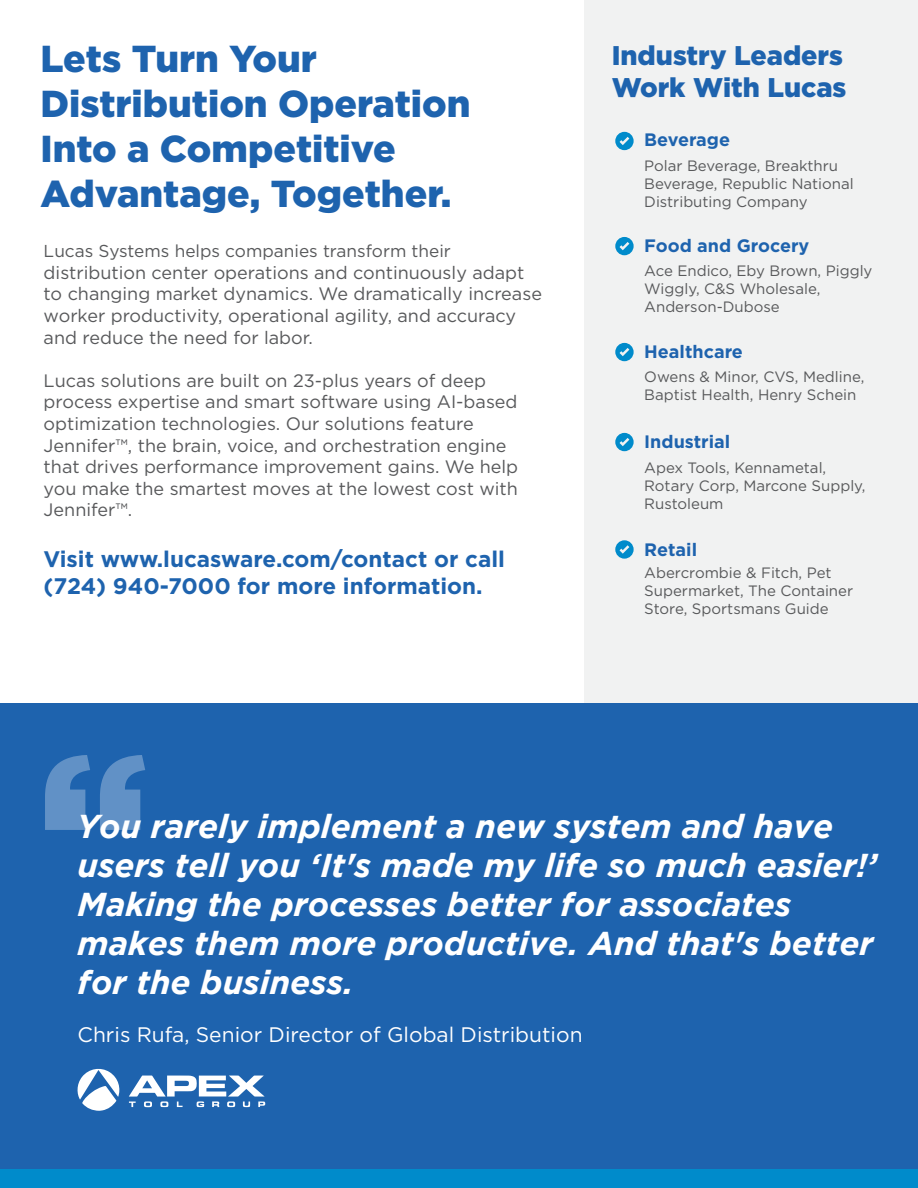
<style>
.page{position:relative;width:918px;height:1188px;background:#fff}
.page>*{position:absolute;margin:0;border:0;box-sizing:border-box;transform-origin:0 0}
.t1{font:900 37.5px/45px "Gotham";color:#1e63ae}
.t2{font:italic 700 33px/39px "Gotham";color:#fff}
.t3{font:900 27px/32.4px "Gotham";color:#1e63ae}
.t4{font:700 22.5px/27px "Gotham";color:#1e63ae}
.t5{font:21px "Gotham";color:#fff}
.t6{font:18px/21.6px "Gotham";color:#58595b}
.t7{font:700 18px "Gotham";color:#1e63ae}
.t8{font:17.25px "Gotham";color:#58595b}
.t9{font:15px/18px "Gotham";color:#58595b}
</style>
<div class="page">
<div style="left:584px;top:0;width:334px;height:1188px;background:#f1f2f2"></div>
<div style="left:0;top:1167px;width:918px;height:21px;background:#008bcb"></div>
<div style="left:0;top:703px;width:918px;height:465px;background:#1e63ae"></div>
<svg style="left:45px;top:755px;width:100px;height:75px"></svg>
<svg style="left:77px;top:1068px;width:43px;height:43px"></svg>
<svg style="left:129px;top:1076px;width:136px;height:31px"></svg>
<svg style="left:615px;top:132px;width:19px;height:18px"></svg>
<svg style="left:615px;top:237px;width:19px;height:18px"></svg>
<svg style="left:615px;top:343px;width:19px;height:18px"></svg>
<svg style="left:615px;top:433px;width:19px;height:18px"></svg>
<svg style="left:615px;top:540px;width:19px;height:19px"></svg>
<h1 class="t1" style="left:41px;top:35px;width:431px">Lets Turn Your<br>Distribution Operation<br>Into a Competitive<br>Advantage, Together.</h1>
<p class="t8" style="left:44px;top:240px;width:409px">Lucas Systems helps companies transform their</p>
<p class="t6" style="left:44px;top:261px;width:500px">distribution center operations and continuously adapt to changing market dynamics. We dramatically increase worker productivity, operational agility, and accuracy and reduce the need for labor.</p>
<p class="t6" style="left:44px;top:369px;width:476px">Lucas solutions are built on 23-plus years of deep process expertise and smart software using AI-based optimization technologies. Our solutions feature Jennifer™, the brain, voice, and orchestration engine that drives performance improvement gains. We help you make the smartest moves at the lowest cost with Jennifer™.</p>
<p class="t4" style="left:43px;top:545px;width:463px">Visit www.lucasware.com/contact or call (724) 940-7000 for more information.</p>
<h3 class="t3" style="left:612px;top:38px;width:236px">Industry Leaders<br>Work With Lucas</h3>
<p class="t7" style="left:644px;top:130px;width:87px">Beverage</p>
<p class="t9" style="left:644px;top:156px;width:211px">Polar Beverage, Breakthru<br>Beverage, Republic National<br>Distributing Company</p>
<p class="t7" style="left:644px;top:236px;width:167px">Food and Grocery</p>
<p class="t9" style="left:644px;top:261px;width:230px">Ace Endico, Eby Brown, Piggly<br>Wiggly, C&amp;S Wholesale,<br>Anderson-Dubose</p>
<p class="t7" style="left:644px;top:341px;width:100px">Healthcare</p>
<p class="t9" style="left:644px;top:367px;width:222px">Owens &amp; Minor, CVS, Medline,<br>Baptist Health, Henry Schein</p>
<p class="t7" style="left:644px;top:431px;width:88px">Industrial</p>
<p class="t9" style="left:644px;top:458px;width:223px">Apex Tools, Kennametal,<br>Rotary Corp, Marcone Supply,<br>Rustoleum</p>
<p class="t7" style="left:644px;top:539px;width:54px">Retail</p>
<p class="t9" style="left:644px;top:563px;width:210px">Abercrombie &amp; Fitch, Pet<br>Supermarket, The Container<br>Store, Sportsmans Guide</p>
<h2 class="t2" style="left:78px;top:806px;width:802px">You rarely implement a new system and have users tell you ‘It's made my life so much easier!’ Making the processes better for associates makes them more productive. And that's better for the business.</h2>
<p class="t5" style="left:78px;top:1021px;width:507px">Chris Rufa, Senior Director of Global Distribution</p>
</div>
